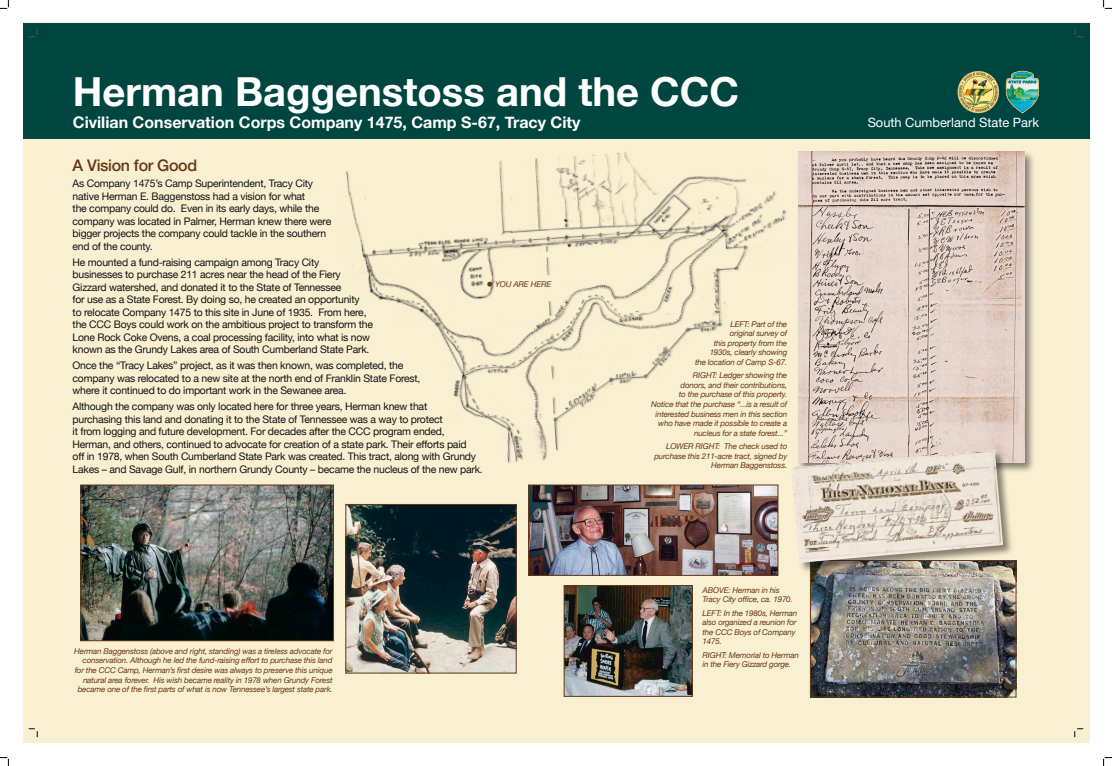
<style>
.page{position:relative;width:1112px;height:766px;background:#fff}
.page>*{position:absolute;margin:0;border:0;box-sizing:border-box;transform-origin:0 0}
.t1{font:700 40px "Helvetica Neue";color:#fff}
.t2{font:700 16px "Helvetica Neue";color:#fff}
.t3{font:500 16px "Helvetica Neue";letter-spacing:-.02em;color:#663717}
.t4{font:12.8px "Helvetica Neue";color:#fff}
.t5{font:10.4px/12.5px "Helvetica Neue";letter-spacing:-.02em;color:#121212}
.t6{font:italic 8px/9.6px "Helvetica Neue";letter-spacing:-.02em;color:#663717;text-align:right}
.s1{font-size:13.72px}
</style>
<div class="page">
<div style="left:23px;top:23px;width:1066px;height:720px;background:#f9efd1"></div>
<div style="left:23px;top:23px;width:1066px;height:115px;background:#004640"></div>
<img style="left:812px;top:562px;width:202px;height:133px">
<div style="left:810px;top:560px;width:206px;height:137px;border:1px solid #663717"></div>
<img style="left:566px;top:587px;width:124px;height:107px">
<div style="left:564px;top:585px;width:128px;height:111px;border:1px solid #663717"></div>
<img style="left:347px;top:506px;width:167px;height:165px">
<div style="left:345px;top:504px;width:171px;height:169px;border:1px solid #663717"></div>
<img style="left:83px;top:487px;width:248px;height:152px">
<div style="left:81px;top:485px;width:252px;height:156px;border:1px solid #663717"></div>
<div style="left:797px;top:151px;width:238px;height:323px;background:#121212;opacity:.5"></div>
<img style="left:816px;top:152px;width:208px;height:310px">
<div style="left:790px;top:449px;width:223px;height:124px;background:#121212;opacity:.5"></div>
<img style="left:791px;top:449px;width:211px;height:114px">
<img style="left:333px;top:138px;width:483px;height:354px">
<img style="left:530px;top:487px;width:246px;height:86px">
<div style="left:528px;top:485px;width:250px;height:90px;border:1px solid #663717"></div>
<svg style="left:29px;top:29px;width:9px;height:9px"></svg>
<svg style="left:29px;top:728px;width:9px;height:9px"></svg>
<svg style="left:1074px;top:29px;width:8px;height:9px"></svg>
<svg style="left:1074px;top:728px;width:8px;height:9px"></svg>
<svg style="left:0;top:0;width:9px;height:9px"></svg>
<svg style="left:0;top:757px;width:9px;height:9px"></svg>
<svg style="left:1103px;top:0;width:8px;height:9px"></svg>
<svg style="left:1103px;top:757px;width:8px;height:9px"></svg>
<h1 class="t1" style="left:73px;top:59px;width:147px">Subject</h1>
<h1 class="t1" style="left:73px;top:60px;width:668px">Herman Baggenstoss and the CCC</h1>
<h2 class="t2" style="left:73px;top:109px;width:509px">Civilian Conservation Corps Company 1475, Camp S-67, Tracy City</h2>
<p class="t4" style="left:867px;top:113px;width:173px">South Cumberland State Park</p>
<h2 class="t3" style="left:73px;top:153px;width:126px">A Vision for Good</h2>
<p class="t5" style="left:73px;top:178px;width:260px">As Company 1475’s Camp Superintendent, Tracy City native Herman E. Baggenstoss had a vision for what<br>the company could do. Even in its early days, while the company was located in Palmer, Herman knew there were bigger projects the company could tackle in the southern end of the county.</p>
<p class="t5" style="left:73px;top:256px;width:302px">He mounted a fund-raising campaign among Tracy City<br>businesses to purchase 211 acres near the head of the Fiery Gizzard watershed, and donated it to the State of Tennessee<br>for use as a State Forest. By doing so, he created an opportunity<br>to relocate Company 1475 to this site in June of 1935. From here, the CCC Boys could work on the ambitious project to transform the Lone Rock Coke Ovens, a coal processing facility, into what is now known as the Grundy Lakes area of South Cumberland State Park.</p>
<p class="t5" style="left:73px;top:360px;width:349px">Once the “Tracy Lakes” project, as it was then known, was completed, the company was relocated to a new site at the north end of Franklin State Forest, where it continued to do important work in the Sewanee area.</p>
<p class="t5" style="left:73px;top:401px;width:411px">Although the company was only located here for three years, Herman knew that<br>purchasing this land and donating it to the State of Tennessee was a way to protect<br>it from logging and future development. For decades after the CCC program ended, Herman, and others, continued to advocate for creation of a state park. Their efforts paid<br>off in 1978, when South Cumberland State Park was created. This tract, along with Grundy Lakes – and Savage Gulf, in northern Grundy County – became the nucleus of the new park.</p>
<h2 class="t2" style="left:412px;top:109px;width:162px">“Camp Alvin C. York”</h2>
<p class="t6" style="left:486px;top:280px;width:66px"><span class="s1">•</span> YOU ARE HERE</p>
<p class="t6" style="left:695px;top:319px;width:94px">LEFT: Part of the<br>original survey of<br>this property from the<br>1930s, clearly showing<br>the location of Camp S-67.</p>
<p class="t6" style="left:651px;top:371px;width:137px">RIGHT: Ledger showing the<br>donors, and their contributions,<br>to the purchase of this property.<br>Notice that the purchase “...is a result of interested business men in this section who have made it possible to create a nucleus for a state forest...”</p>
<p class="t6" style="left:654px;top:442px;width:134px">LOWER RIGHT: The check used to purchase this 211-acre tract, signed by<br>Herman Baggenstoss.</p>
<p class="t6" style="left:74px;top:646px;width:260px">Herman Baggenstoss (above and right, standing) was a tireless advocate for conservation. Although he led the fund-raising effort to purchase this land for the CCC Camp, Herman’s first desire was always to preserve this unique natural area forever. His wish became reality in 1978 when Grundy Forest became one of the first parts of what is now Tennessee’s largest state park.</p>
<p class="t6" style="left:702px;top:585px;width:92px;text-align:left">ABOVE: Herman in his<br>Tracy City office, ca. 1970.</p>
<p class="t6" style="left:702px;top:608px;width:96px;text-align:left">LEFT: In the 1980s, Herman also organized a reunion for the CCC Boys of Company<br>1475.</p>
<p class="t6" style="left:702px;top:650px;width:98px;text-align:left">RIGHT: Memorial to Herman in the Fiery Gizzard gorge.</p>
</div>
